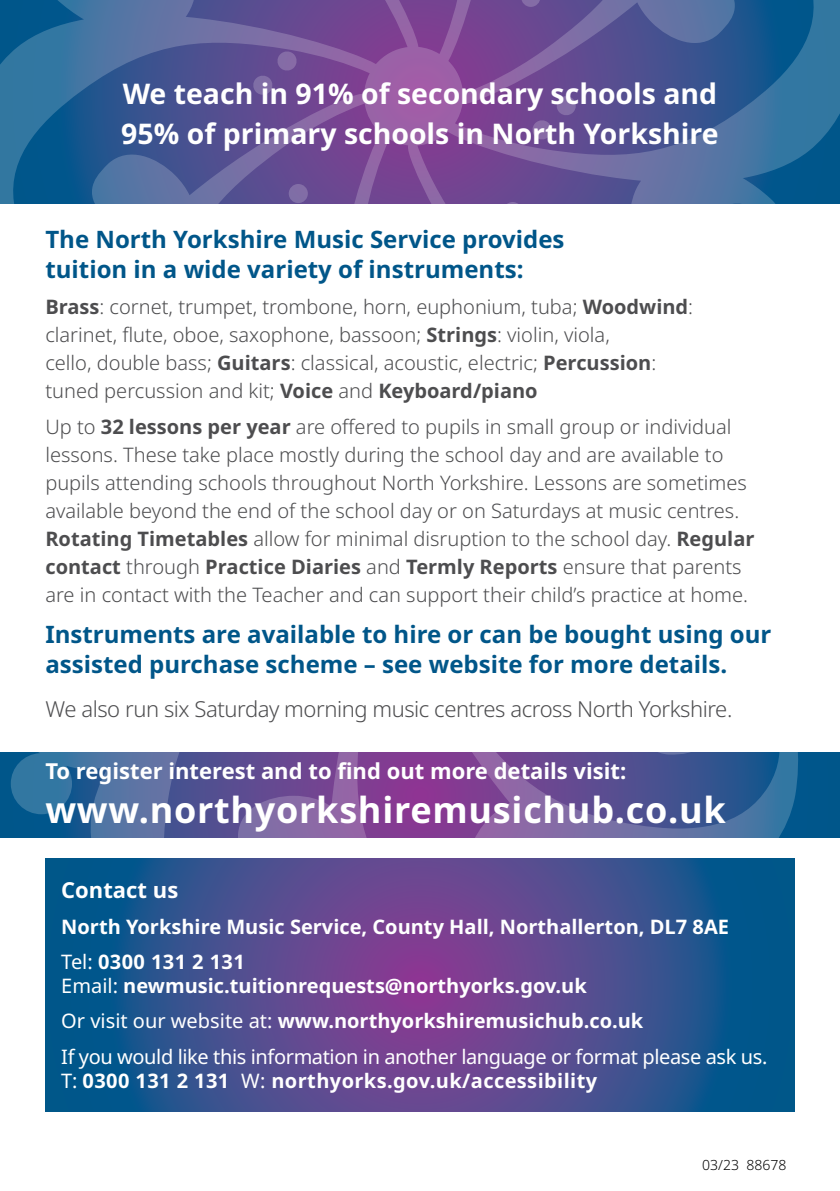
<style>
.page{position:relative;width:840px;height:1191px;background:#fff}
.page>*{position:absolute;margin:0;border:0;box-sizing:border-box;transform-origin:0 0}
.Body_copy{font:700 36px "Noto Sans";letter-spacing:.02em;color:#fff}
.t1{font:700 28.4px "Noto Sans";color:#fff}
.Body_copy-2{font:700 24px/30px "Noto Sans";color:#005689}
.Body_copy-3{font:300 22px "Noto Sans";letter-spacing:-.02em;color:#4d4d4f}
.Body_copy-4{font:700 22px "Noto Sans";color:#fff}
.Body_copy-5{font:300 20px/28px "Noto Sans";color:#4d4d4f}
.t2{font:700 20px/24px "Noto Sans";color:#fff}
.t3{font:20px/24px "Noto Sans";letter-spacing:-.02em;color:#fff}
.Body_copy-6{font:300 14px "Noto Sans";color:#000}
.s1{font-weight:700}
.s2{font-weight:400}
</style>
<div class="page">
<svg style="left:45px;top:859px;width:749px;height:252px;background:#414e8e"></svg>
<svg style="left:0;top:0;width:839px;height:204px;background:#545997"></svg>
<svg style="left:503px;top:202px;width:19px;height:2px"></svg>
<div style="left:288px;top:184px;width:20px;height:19px;background:#806da6;border-radius:50%"></div>
<svg style="left:252px;top:50px;width:45px;height:46px;background:#6d5396"></svg>
<svg style="left:521px;top:0;width:19px;height:7px"></svg>
<svg style="left:0;top:752px;width:839px;height:86px;background:#575896"></svg>
<p class="t1" style="left:123px;top:78px;width:595px">We teach in 91% of secondary schools and</p>
<p class="t1" style="left:121px;top:118px;width:598px">95% of primary schools in North Yorkshire</p>
<p class="Body_copy-2" style="left:45px;top:224px;width:520px">The North Yorkshire Music Service provides tuition in a wide variety of instruments:</p>
<p class="Body_copy-5" style="left:45px;top:293px;width:649px"><span class="s1">Brass</span>: cornet, trumpet, trombone, horn, euphonium, tuba; <span class="s1">Woodwind</span>: clarinet, flute, oboe, saxophone, bassoon; <span class="s1">Strings</span>: violin, viola,<br>cello, double bass; <span class="s1">Guitars</span>: classical, acoustic, electric; <span class="s1">Percussion</span>: tuned percussion and kit; <span class="s1">Voice</span> and <span class="s1">Keyboard/piano</span></p>
<p class="Body_copy-5" style="left:45px;top:413px;width:710px">Up to <span class="s1">32 lessons per year</span> are offered to pupils in small group or individual lessons. These take place mostly during the school day and are available to pupils attending schools throughout North Yorkshire. Lessons are sometimes available beyond the end of the school day or on Saturdays at music centres.<br><span class="s1">Rotating Timetables</span> allow for minimal disruption to the school day. <span class="s1">Regular contact</span> through <span class="s1">Practice Diaries</span> and <span class="s1">Termly Reports</span> ensure that parents are in contact with the Teacher and can support their child’s practice at home.</p>
<p class="Body_copy-2" style="left:45px;top:620px;width:727px">Instruments are available to hire or can be bought using our assisted purchase scheme – see website for more details.</p>
<p class="Body_copy-3" style="left:45px;top:696px;width:688px">We also run six Saturday morning music centres across North Yorkshire.</p>
<p class="Body_copy-4" style="left:45px;top:759px;width:582px">To register interest and to find out more details visit:</p>
<p class="Body_copy" style="left:45px;top:790px;width:681px">www.northyorkshiremusichub.co.uk</p>
<p class="Body_copy-4" style="left:61px;top:878px;width:118px">Contact us</p>
<p class="t2" style="left:61px;top:914px;width:669px">North Yorkshire Music Service, County Hall, Northallerton, DL7 8AE</p>
<p class="t2" style="left:61px;top:950px;width:526px"><span class="s2">Tel:</span> 0300 131 2 131<br><span class="s2">Email:</span> newmusic.tuitionrequests@northyorks.gov.uk</p>
<p class="t2" style="left:61px;top:1009px;width:583px"><span class="s2">Or visit our website at:</span> www.northyorkshiremusichub.co.uk</p>
<p class="t3" style="left:61px;top:1044px;width:707px">If you would like this information in another language or format please ask us.<br>T: <span class="s1">0300 131 2 131</span> W: <span class="s1">northyorks.gov.uk/accessibility</span></p>
<p class="Body_copy-6" style="left:701px;top:1157px;width:86px">03/23 88678</p>
</div>
